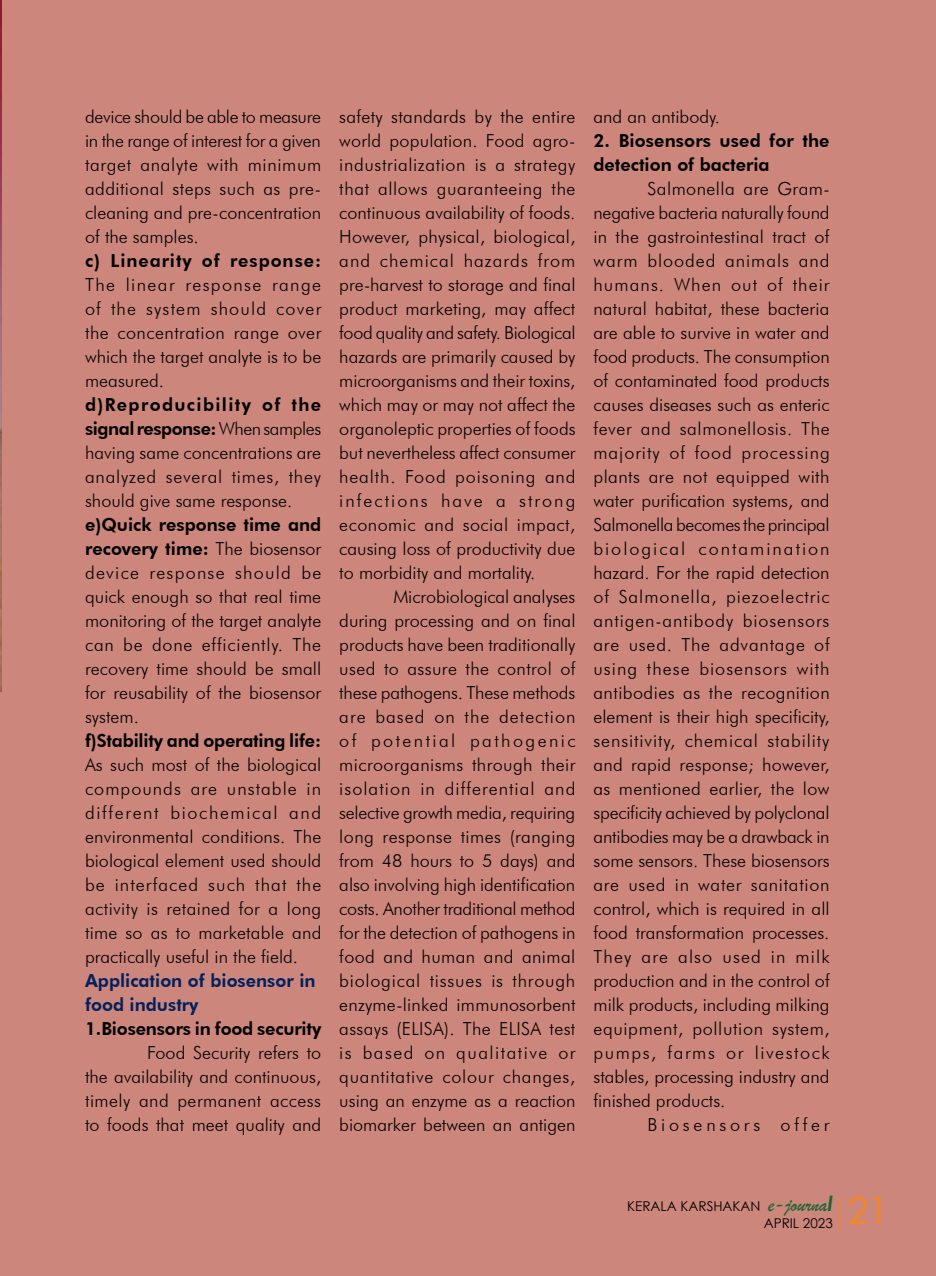
<style>
.page{position:relative;width:936px;height:1276px;background:#fff}
.page>*{position:absolute;margin:0;border:0;box-sizing:border-box;transform-origin:0 0}
.t1{font:37.5px "Century Gothic";color:#f6861f}
.t2{font:300 18px/24px "Futura BT";color:#000;text-align:justify}
.t3{font:800 18px/24px "Futura BT";color:#000}
.t4{font:800 18px/24px "Futura BT";color:#002060}
.t5{font:800 18px "Futura BT";letter-spacing:.05em;color:#000}
.t6{font:300 18px "Futura BT";letter-spacing:.21em;color:#000}
.t7{font:13.5px/16.2px "Century Gothic";color:#000;text-align:right}
.s1{font-weight:800}
.s2{font-family:"Brush Script";font-size:21px;color:#1a6537}
.s3{font-weight:700;font-style:italic;font-size:21px;color:#1a6537}
</style>
<div class="page">
<div style="left:0;top:0;width:935px;height:1276px;background:#cc867b"></div>
<img style="left:0;top:0;width:1px;height:691px">
<hr style="left:839px;top:1195px;width:1px;height:33px;background:#f6861f">
<p class="t2" style="left:85px;top:105px;width:238px">device should be able to measure in the range of interest for a given target analyte with minimum additional steps such as pre&shy;cleaning and pre-concentration of the samples.</p>
<p class="t5" style="left:85px;top:250px;width:237px">c) Linearity of response:</p>
<p class="t2" style="left:85px;top:273px;width:238px">The linear response range of the system should cover the concentration range over which the target analyte is to be measured.</p>
<p class="t2" style="left:85px;top:393px;width:238px"><span class="s1">d)Reproducibility of the signal response:</span> When samples having same concentrations are analyzed several times, they should give same response.</p>
<p class="t2" style="left:85px;top:513px;width:238px"><span class="s1">e)Quick response time and recovery time:</span> The biosensor device response should be quick enough so that real time monitoring of the target analyte can be done efficiently. The recovery time should be small for reusability of the biosensor system.</p>
<p class="t3" style="left:85px;top:729px;width:237px">f)Stability and operating life:</p>
<p class="t2" style="left:85px;top:753px;width:238px">As such most of the biological compounds are unstable in different biochemical and environmental conditions. The biological element used should be interfaced such that the activity is retained for a long time so as to marketable and practically useful in the field.</p>
<p class="t4" style="left:85px;top:968px;width:232px">Application of biosensor in food industry</p>
<p class="t3" style="left:85px;top:1016px;width:238px">1.Biosensors in food security</p>
<p class="t2" style="left:85px;top:1040px;width:238px;text-indent:62px">Food Security refers to the availability and continuous, timely and permanent access to foods that meet quality and</p>
<p class="t2" style="left:339px;top:104px;width:238px">safety standards by the entire world population. Food agro&shy;industrialization is a strategy that allows guaranteeing the continuous availability of foods.<br>However, physical, biological, and chemical hazards from pre-harvest to storage and final product marketing, may affect food quality and safety. Biological hazards are primarily caused by microorganisms and their toxins, which may or may not affect the organoleptic properties of foods but nevertheless affect consumer health. Food poisoning and infections have a strong economic and social impact, causing loss of productivity due to morbidity and mortality.</p>
<p class="t2" style="left:339px;top:584px;width:238px;text-indent:54px">Microbiological analyses during processing and on final products have been traditionally used to assure the control of these pathogens. These methods are based on the detection of potential pathogenic microorganisms through their isolation in differential and selective growth media, requiring long response times (ranging from 48 hours to 5 days) and also involving high identification costs. Another traditional method for the detection of pathogens in food and human and animal biological tissues is through enzyme-linked immunosorbent assays (ELISA). The ELISA test is based on qualitative or quantitative colour changes, using an enzyme as a reaction biomarker between an antigen</p>
<p class="t2" style="left:593px;top:105px;width:128px">and an antibody.</p>
<p class="t3" style="left:593px;top:129px;width:238px">2. Biosensors used for the detection of bacteria</p>
<p class="t2" style="left:593px;top:177px;width:238px;text-indent:54px">Salmonella are Gram&shy;negative bacteria naturally found in the gastrointestinal tract of warm blooded animals and humans. When out of their natural habitat, these bacteria are able to survive in water and food products. The consumption of contaminated food products causes diseases such as enteric fever and salmonellosis. The majority of food processing plants are not equipped with water purification systems, and Salmonella becomes the principal biological contamination hazard. For the rapid detection of Salmonella, piezoelectric antigen-antibody biosensors are used. The advantage of using these biosensors with antibodies as the recognition element is their high specificity, sensitivity, chemical stability and rapid response; however, as mentioned earlier, the low specificity achieved by polyclonal antibodies may be a drawback in some sensors. These biosensors are used in water sanitation control, which is required in all food transformation processes.<br>They are also used in milk production and in the control of milk products, including milking equipment, pollution system, pumps, farms or livestock stables, processing industry and finished products.</p>
<p class="t6" style="left:647px;top:1114px;width:183px">Biosensors offer</p>
<p class="t7" style="left:627px;top:1198px;width:207px">KERALA KARSHAKAN <span class="s2">e-journa</span><span class="s3">l<br></span>APRIL 2023</p>
<h1 class="t1" style="left:847px;top:1184px;width:43px">21</h1>
</div>
